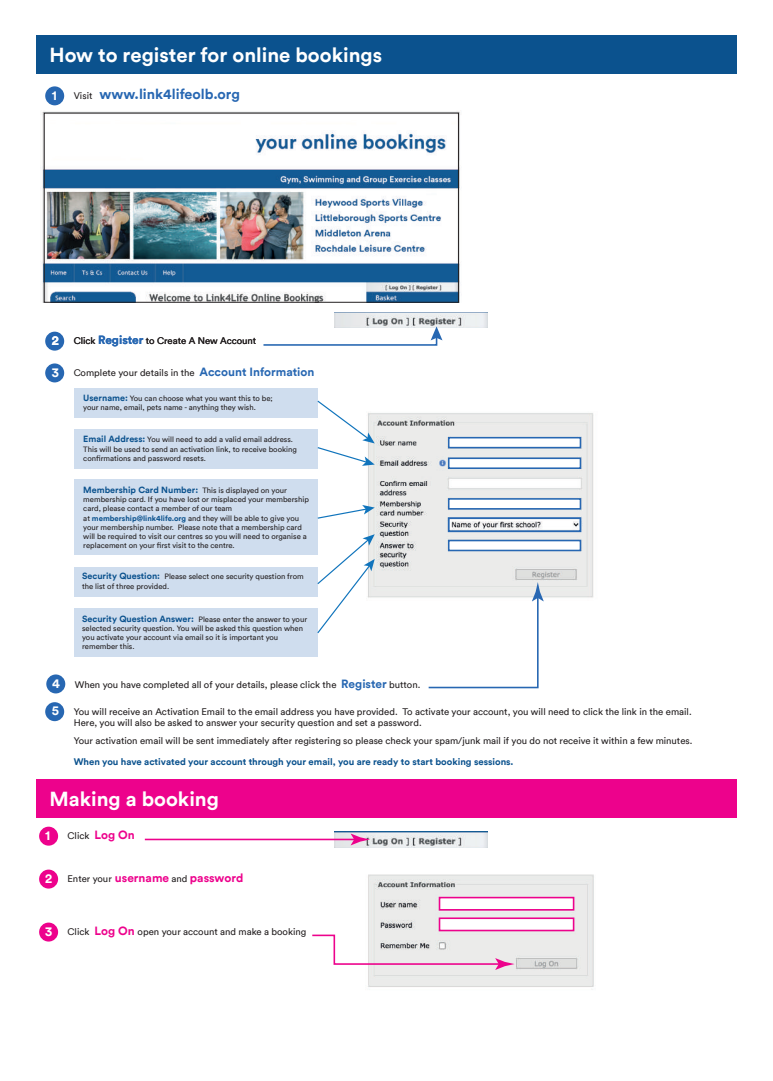
<style>
.page{position:relative;width:773px;height:1081px;background:#fff}
.page>*{position:absolute;margin:0;border:0;box-sizing:border-box;transform-origin:0 0}
.t1{font:700 20.38px "Circular";color:#fff}
.t2{font:700 14.38px "Circular";color:#2767b2}
.t3{font:700 13.12px "Circular";color:#fff}
.t4{font:700 11.88px "Circular";color:#ed028c}
.t5{font:9.5px/11.1px "Circular";color:#231f20}
.t6{font:700 9.5px "Circular";color:#0b528e}
.t7{font:700 9px "Circular";color:#0b528e}
.t8{font:7.75px/9.2px "Circular";color:#231f20}
.s1{font-weight:400;font-size:9.5px;color:#231f20}
.s2{font-weight:700;font-size:13.12px;color:#fff}
.s3{font-weight:700;font-size:11.88px;color:#2767b2}
.s4{font-weight:700;font-size:9px;color:#0b528e}
.s5{font-weight:400;font-size:7.75px;color:#231f20}
.s6{font-weight:700;color:#0b528e}
.s7{font-weight:700;font-size:11.88px;color:#ed028c}
.s8{font-size:13.12px;color:#fff}
</style>
<div class="page">
<div style="left:36px;top:35px;width:700px;height:39px;background:#0b528e"></div>
<div style="left:36px;top:779px;width:700px;height:39px;background:#ed028c"></div>
<div style="left:74px;top:479px;width:244px;height:76px;background:#cfddee"></div>
<div style="left:74px;top:388px;width:244px;height:30px;background:#cfddee"></div>
<div style="left:74px;top:567px;width:244px;height:30px;background:#cfddee"></div>
<div style="left:74px;top:608px;width:244px;height:49px;background:#cfddee"></div>
<div style="left:74px;top:430px;width:244px;height:39px;background:#cfddee"></div>
<div style="left:45px;top:86px;width:19px;height:19px;background:#2767b2;border-radius:50%"></div>
<div style="left:45px;top:332px;width:19px;height:19px;background:#2767b2;border-radius:50%"></div>
<div style="left:46px;top:674px;width:19px;height:19px;background:#2767b2;border-radius:50%"></div>
<div style="left:45px;top:702px;width:19px;height:19px;background:#2767b2;border-radius:50%"></div>
<div style="left:45px;top:363px;width:19px;height:19px;background:#2767b2;border-radius:50%"></div>
<div style="left:39px;top:826px;width:19px;height:19px;background:#ed028c;border-radius:50%"></div>
<img style="left:42px;top:111px;width:418px;height:191px">
<img style="left:334px;top:312px;width:153px;height:16px">
<img style="left:334px;top:831px;width:153px;height:16px">
<svg style="left:263px;top:326px;width:179px;height:20px"></svg>
<div style="left:39px;top:922px;width:19px;height:19px;background:#ed028c;border-radius:50%"></div>
<img style="left:368px;top:413px;width:226px;height:189px">
<img style="left:368px;top:874px;width:226px;height:113px">
<svg style="left:316px;top:400px;width:58px;height:66px"></svg>
<svg style="left:317px;top:505px;width:57px;height:14px"></svg>
<svg style="left:317px;top:534px;width:57px;height:100px"></svg>
<div style="left:39px;top:869px;width:19px;height:19px;background:#ed028c;border-radius:50%"></div>
<div style="left:438px;top:897px;width:136px;height:13px;background:#fff;border:2px solid #ed028c"></div>
<div style="left:438px;top:917px;width:136px;height:14px;background:#fff;border:2px solid #ed028c"></div>
<div style="left:448px;top:437px;width:133px;height:11px;background:#fff;border:2px solid #2767b2"></div>
<div style="left:448px;top:457px;width:133px;height:12px;background:#fff;border:2px solid #2767b2"></div>
<div style="left:448px;top:498px;width:133px;height:11px;background:#fff;border:2px solid #2767b2"></div>
<div style="left:448px;top:540px;width:133px;height:11px;background:#fff;border:2px solid #2767b2"></div>
<div style="left:447px;top:517px;width:134px;height:15px;border:2px solid #2767b2"></div>
<svg style="left:427px;top:582px;width:116px;height:107px"></svg>
<hr style="left:145px;top:838px;width:212px;height:2px;background:#ed028c">
<svg style="left:350px;top:833px;width:20px;height:12px"></svg>
<svg style="left:312px;top:934px;width:202px;height:36px"></svg>
<h1 class="t1" style="left:50px;top:42px;width:334px">How to register for online bookings</h1>
<h3 class="t3" style="left:52px;top:87px;width:7px">1</h3>
<h2 class="t2" style="left:74px;top:85px;width:168px"><span class="s1">Visit</span> www.link4lifeolb.org</h2>
<p class="t5" style="left:52px;top:335px;width:206px"><span class="s2">2</span> Click <span class="s3">Register</span> to Create A New Account</p>
<p class="t5" style="left:52px;top:367px;width:264px"><span class="s2">3</span> Complete your details in the <span class="s3">Account Information</span></p>
<p class="t8" style="left:83px;top:394px;width:191px"><span class="s4">Username:</span> You can choose what you want this to be; your name, email, pets name - anything they wish.</p>
<p class="t8" style="left:83px;top:435px;width:215px"><span class="s4">Email Address:</span> You will need to add a valid email address.<br>This will be used to send an activation link, to receive booking confirmations and password resets.</p>
<p class="t7" style="left:83px;top:484px;width:205px">Membership Card Number: <span class="s5">This is displayed on your</span></p>
<p class="t8" style="left:83px;top:495px;width:227px">membership card. If you have lost or misplaced your membership card, please contact a member of our team<br>at <span class="s6">membership@link4life.org</span> and they will be able to give you your membership number. Please note that a membership card will be required to visit our centres so you will need to organise a replacement on your first visit to the centre.</p>
<p class="t8" style="left:82px;top:572px;width:223px"><span class="s4">Security Question:</span> Please select one security question from the list of three provided.</p>
<p class="t8" style="left:82px;top:614px;width:226px"><span class="s4">Security Question Answer:</span> Please enter the answer to your selected security question. You will be asked this question when you activate your account via email so it is important you remember this.</p>
<p class="t5" style="left:52px;top:678px;width:369px"><span class="s2">4</span> When you have completed all of your details, please click the <span class="s3">Register</span> button.</p>
<p class="t5" style="left:74px;top:706px;width:619px;text-indent:-22px"><span class="s2">5</span> You will receive an Activation Email to the email address you have provided. To activate your account, you will need to click the link in the email.<br>Here, you will also be asked to answer your security question and set a password.</p>
<p class="t5" style="left:74px;top:735px;width:620px">Your activation email will be sent immediately after registering so please check your spam/junk mail if you do not receive it within a few minutes.</p>
<p class="t6" style="left:74px;top:755px;width:441px">When you have activated your account through your email, you are ready to start booking sessions.</p>
<h1 class="t1" style="left:50px;top:785px;width:171px">Making a booking</h1>
<h3 class="t3" style="left:45px;top:827px;width:7px">1</h3>
<p class="t5" style="left:68px;top:830px;width:69px">Click <span class="s7">Log On</span></p>
<h3 class="t4" style="left:45px;top:870px;width:199px"><span class="s8">2</span> <span class="s1">Enter your</span> username <span class="s1">and</span> password</h3>
<p class="t5" style="left:45px;top:926px;width:263px"><span class="s2">3</span> Click <span class="s7">Log On</span> open your account and make a booking</p>
</div>
